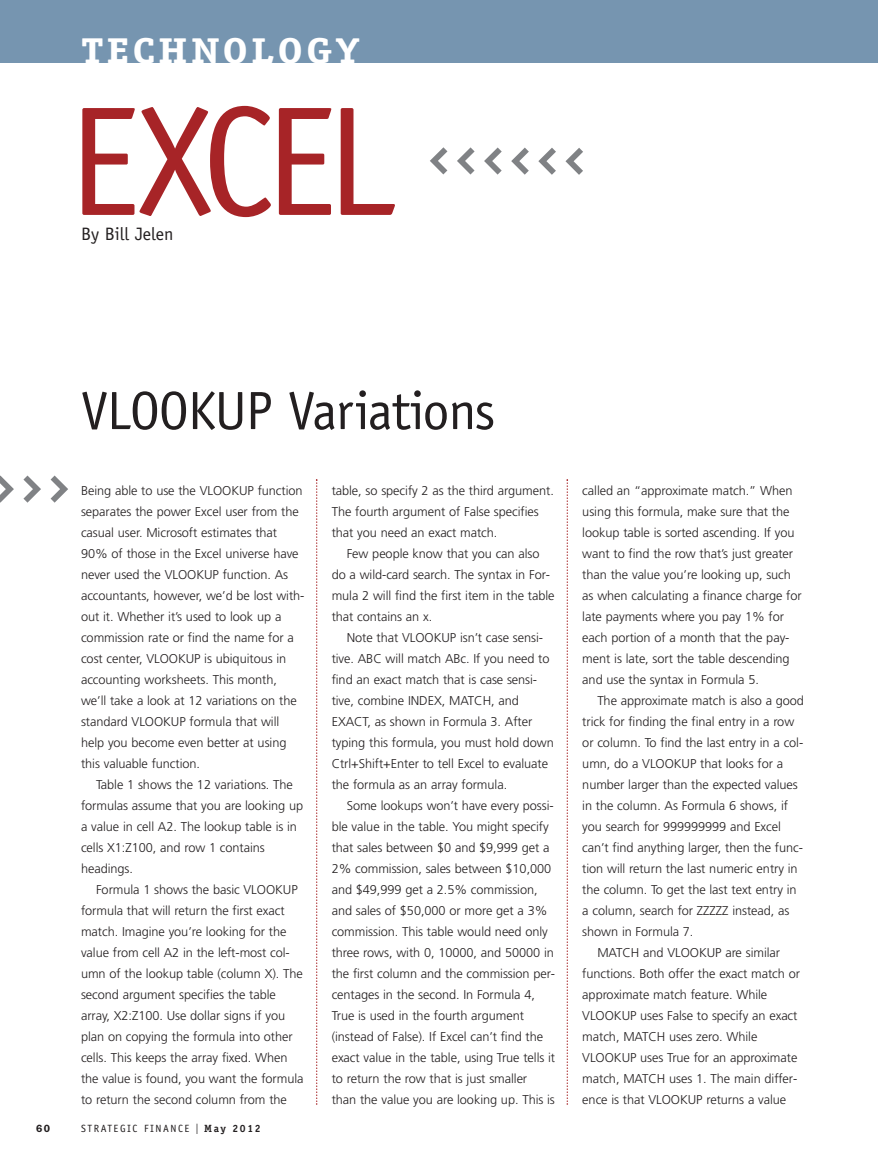
<style>
.page{position:relative;width:878px;height:1161px;background:#fff}
.page>*{position:absolute;margin:0;border:0;box-sizing:border-box;transform-origin:0 0}
.t1{font:156px "Officina Sans";letter-spacing:-.065em;color:#a72427}
.t2{font:54px "Officina Sans";letter-spacing:-.02em;color:#231f20}
.t3{font:700 36px "Officina Serif";letter-spacing:.07em;color:#fff;scale:1.2 1}
.t4{font:18px "Officina Sans";color:#231f20}
.t5{font:300 12.75px/21px "Frutiger";letter-spacing:-.005em;color:#231f20}
.t6{font:10.5px "Officina Sans";letter-spacing:.15em;color:#231f20}
.t7{font:600 10.5px "Franklin Gothic";color:#231f20}
.s1{font-family:"Franklin Gothic";font-size:15px}
.s2{font-family:"Officina Serif";font-weight:700}
</style>
<div class="page">
<svg style="left:51px;top:476px;width:17px;height:27px"></svg>
<svg style="left:23px;top:476px;width:18px;height:27px"></svg>
<svg style="left:0;top:476px;width:14px;height:27px"></svg>
<svg style="left:316px;top:479px;width:1px;height:626px"></svg>
<svg style="left:566px;top:479px;width:2px;height:626px"></svg>
<div style="left:0;top:0;width:878px;height:63px;background:#7695b0"></div>
<svg style="left:430px;top:147px;width:17px;height:27px"></svg>
<svg style="left:457px;top:147px;width:17px;height:28px"></svg>
<svg style="left:484px;top:147px;width:17px;height:28px"></svg>
<svg style="left:511px;top:148px;width:18px;height:27px"></svg>
<svg style="left:538px;top:148px;width:18px;height:27px"></svg>
<svg style="left:565px;top:148px;width:18px;height:27px"></svg>
<h3 class="t3" style="left:81px;top:37px;width:234px">TECHNOLOGY</h3>
<h1 class="t1" style="left:68px;top:103px;width:329px">EXCEL</h1>
<h3 class="t4" style="left:81px;top:227px;width:94px">By Bill Jelen</h3>
<h2 class="t2" style="left:81px;top:390px;width:416px">VLOOKUP Variations</h2>
<p class="t5" style="left:81px;top:481px;width:225px">Being able to use the VLOOKUP function separates the power Excel user from the casual user. Microsoft estimates that 90% of those in the Excel universe have never used the VLOOKUP function. As accountants, however, we’d be lost with&shy;out it. Whether it’s used to look up a commission rate or find the name for a cost center, VLOOKUP is ubiquitous in accounting worksheets. This month, we’ll take a look at 12 variations on the standard VLOOKUP formula that will help you become even better at using this valuable function.</p>
<p class="t5" style="left:81px;top:775px;width:223px;text-indent:15px">Table 1 shows the 12 variations. The formulas assume that you are looking up a value in cell A2. The lookup table is in cells X1:Z100, and row 1 contains headings.</p>
<p class="t5" style="left:81px;top:880px;width:224px;text-indent:15px">Formula 1 shows the basic VLOOKUP formula that will return the first exact match. Imagine you’re looking for the value from cell A2 in the left-most col&shy;umn of the lookup table (column X). The second argument specifies the table array, X2:Z100. Use dollar signs if you plan on copying the formula into other cells. This keeps the array fixed. When the value is found, you want the formula to return the second column from the</p>
<p class="t7" style="left:36px;top:1125px;width:16px">60</p>
<p class="t6" style="left:81px;top:1125px;width:181px">STRATEGIC FINANCE <span class="s1">I</span> <span class="s2">May 2012</span></p>
<p class="t5" style="left:331px;top:481px;width:224px">table, so specify 2 as the third argument.<br>The fourth argument of False specifies that you need an exact match.</p>
<p class="t5" style="left:331px;top:544px;width:224px;text-indent:15px">Few people know that you can also do a wild-card search. The syntax in For&shy;mula 2 will find the first item in the table that contains an x.</p>
<p class="t5" style="left:331px;top:628px;width:224px;text-indent:15px">Note that VLOOKUP isn’t case sensi&shy;tive. ABC will match ABc. If you need to find an exact match that is case sensi&shy;tive, combine INDEX, MATCH, and EXACT, as shown in Formula 3. After typing this formula, you must hold down Ctrl+Shift+Enter to tell Excel to evaluate the formula as an array formula.</p>
<p class="t5" style="left:331px;top:796px;width:225px;text-indent:15px">Some lookups won’t have every possi&shy;ble value in the table. You might specify that sales between $0 and $9,999 get a 2% commission, sales between $10,000 and $49,999 get a 2.5% commission, and sales of $50,000 or more get a 3% commission. This table would need only three rows, with 0, 10000, and 50000 in the first column and the commission per&shy;centages in the second. In Formula 4, True is used in the fourth argument (instead of False). If Excel can’t find the exact value in the table, using True tells it to return the row that is just smaller<br>than the value you are looking up. This is</p>
<p class="t5" style="left:582px;top:481px;width:221px">called an “approximate match.” When using this formula, make sure that the lookup table is sorted ascending. If you want to find the row that’s just greater than the value you’re looking up, such as when calculating a finance charge for late payments where you pay 1% for each portion of a month that the pay&shy;ment is late, sort the table descending and use the syntax in Formula 5.</p>
<p class="t5" style="left:597px;top:691px;width:208px">The approximate match is also a good</p>
<p class="t5" style="left:582px;top:712px;width:213px">trick for finding the final entry in a row</p>
<p class="t5" style="left:582px;top:733px;width:222px">or column. To find the last entry in a col-</p>
<p class="t5" style="left:582px;top:754px;width:202px">umn, do a VLOOKUP that looks for a</p>
<p class="t5" style="left:582px;top:775px;width:217px">number larger than the expected values</p>
<p class="t5" style="left:582px;top:796px;width:207px">in the column. As Formula 6 shows, if</p>
<p class="t5" style="left:582px;top:817px;width:200px">you search for 999999999 and Excel</p>
<p class="t5" style="left:582px;top:838px;width:222px">can’t find anything larger, then the func-</p>
<p class="t5" style="left:582px;top:859px;width:217px">tion will return the last numeric entry in</p>
<p class="t5" style="left:582px;top:880px;width:216px">the column. To get the last text entry in</p>
<p class="t5" style="left:582px;top:901px;width:209px">a column, search for ZZZZZ instead, as</p>
<p class="t5" style="left:582px;top:922px;width:113px">shown in Formula 7.</p>
<p class="t5" style="left:597px;top:943px;width:184px">MATCH and VLOOKUP are similar</p>
<p class="t5" style="left:582px;top:964px;width:219px">functions. Both offer the exact match or</p>
<p class="t5" style="left:582px;top:985px;width:186px">approximate match feature. While</p>
<p class="t5" style="left:582px;top:1006px;width:217px">VLOOKUP uses False to specify an exact</p>
<p class="t5" style="left:582px;top:1027px;width:176px">match, MATCH uses zero. While</p>
<p class="t5" style="left:582px;top:1048px;width:216px">VLOOKUP uses True for an approximate</p>
<p class="t5" style="left:582px;top:1069px;width:216px">match, MATCH uses 1. The main differ-</p>
<p class="t5" style="left:582px;top:1090px;width:205px">ence is that VLOOKUP returns a value</p>
</div>
